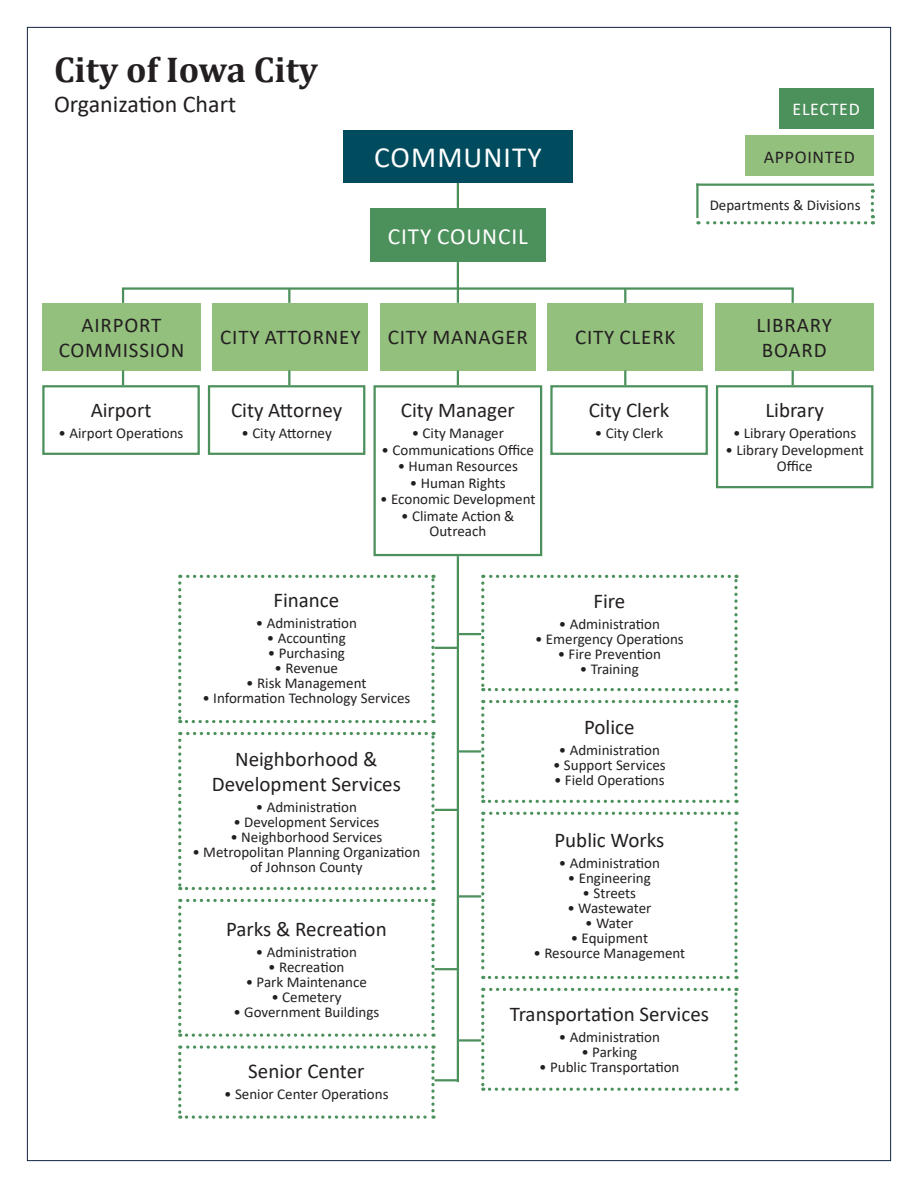
<style>
.page{position:relative;width:918px;height:1188px;background:#fff}
.page>*{position:absolute;margin:0;border:0;box-sizing:border-box;transform-origin:0 0}
.t1{font:700 36px "Cambria";color:#231f20}
.t2{font:29.4px "Calibri";letter-spacing:.035em;color:#fff}
.t3{font:24px "Calibri";color:#231f20}
.t4{font:23.25px "Calibri";letter-spacing:.04em;color:#fff}
.t5{font:21px/25.2px "Calibri";color:#231f20;text-align:center}
.t6{font:21px/25.2px "Calibri";letter-spacing:.04em;color:#231f20;text-align:center}
.t7{font:18px "Calibri";letter-spacing:.035em;color:#231f20}
.t8{font:18px "Calibri";letter-spacing:.035em;color:#fff}
.t9{font:15px/15px "Calibri";color:#231f20;text-align:center}
</style>
<div class="page">
<div style="left:779px;top:88px;width:94px;height:41px;background:#4c905c"></div>
<div style="left:745px;top:136px;width:128px;height:40px;background:#94c07e"></div>
<hr style="left:457px;top:183px;width:2px;height:25px;background:#4c905c">
<div style="left:343px;top:130px;width:230px;height:53px;background:#004c5e"></div>
<div style="left:370px;top:208px;width:176px;height:54px;background:#4c905c"></div>
<hr style="left:122px;top:287px;width:672px;height:3px;background:#4c905c">
<hr style="left:457px;top:262px;width:2px;height:41px;background:#4c905c">
<svg style="left:288px;top:289px;width:2px;height:14px"></svg>
<svg style="left:122px;top:290px;width:2px;height:13px"></svg>
<svg style="left:624px;top:290px;width:2px;height:13px"></svg>
<svg style="left:792px;top:289px;width:2px;height:14px"></svg>
<svg style="left:698px;top:189px;width:176px;height:35px"></svg>
<hr style="left:696px;top:184px;width:3px;height:34px;background:#4c905c">
<hr style="left:696px;top:184px;width:178px;height:2px;background:#4c905c">
<div style="left:548px;top:303px;width:155px;height:67px;background:#94c07e"></div>
<div style="left:715px;top:303px;width:158px;height:67px;background:#94c07e"></div>
<div style="left:42px;top:303px;width:159px;height:67px;background:#94c07e"></div>
<div style="left:42px;top:385px;width:158px;height:70px;border:2px solid #4c905c"></div>
<svg style="left:122px;top:370px;width:2px;height:15px"></svg>
<div style="left:213px;top:303px;width:155px;height:67px;background:#94c07e"></div>
<svg style="left:288px;top:370px;width:2px;height:15px"></svg>
<div style="left:208px;top:385px;width:157px;height:70px;border:2px solid #4c905c"></div>
<div style="left:380px;top:303px;width:156px;height:67px;background:#94c07e"></div>
<svg style="left:457px;top:370px;width:2px;height:15px"></svg>
<div style="left:374px;top:385px;width:168px;height:171px;border:2px solid #4c905c"></div>
<hr style="left:457px;top:556px;width:2px;height:526px;background:#4c905c">
<div style="left:716px;top:385px;width:157px;height:103px;border:2px solid #4c905c"></div>
<div style="left:550px;top:385px;width:158px;height:70px;border:2px solid #4c905c"></div>
<svg style="left:624px;top:370px;width:2px;height:15px"></svg>
<svg style="left:792px;top:370px;width:2px;height:15px"></svg>
<hr style="left:459px;top:633px;width:22px;height:2px;background:#4c905c">
<svg style="left:481px;top:575px;width:257px;height:116px"></svg>
<hr style="left:459px;top:895px;width:22px;height:3px;background:#4c905c">
<svg style="left:481px;top:812px;width:257px;height:167px"></svg>
<hr style="left:459px;top:1039px;width:22px;height:3px;background:#4c905c">
<svg style="left:481px;top:988px;width:257px;height:103px"></svg>
<hr style="left:459px;top:750px;width:22px;height:3px;background:#4c905c">
<svg style="left:481px;top:700px;width:257px;height:103px"></svg>
<hr style="left:435px;top:647px;width:23px;height:2px;background:#4c905c">
<svg style="left:178px;top:575px;width:257px;height:148px"></svg>
<hr style="left:435px;top:809px;width:23px;height:2px;background:#4c905c">
<svg style="left:178px;top:732px;width:257px;height:158px"></svg>
<hr style="left:435px;top:968px;width:23px;height:2px;background:#4c905c">
<svg style="left:178px;top:899px;width:257px;height:138px"></svg>
<hr style="left:435px;top:1079px;width:22px;height:2px;background:#4c905c">
<svg style="left:178px;top:1045px;width:257px;height:74px"></svg>
<h1 class="t1" style="left:54px;top:44px;width:266px">City of Iowa City</h1>
<h1 class="t3" style="left:54px;top:87px;width:184px">Organization Chart</h1>
<p class="t8" style="left:793px;top:97px;width:69px">ELECTED</p>
<h2 class="t2" style="left:374px;top:137px;width:169px">COMMUNITY</h2>
<p class="t7" style="left:764px;top:144px;width:93px">APPOINTED</p>
<p class="t9" style="left:710px;top:197px;width:152px">Departments &amp; Divisions</p>
<h3 class="t4" style="left:388px;top:220px;width:142px">CITY COUNCIL</h3>
<p class="t6" style="left:59px;top:312px;width:127px">AIRPORT<br>COMMISSION</p>
<p class="t5" style="left:91px;top:397px;width:62px">Airport</p>
<p class="t9" style="left:59px;top:426px;width:126px">• Airport Operations</p>
<p class="t6" style="left:220px;top:324px;width:142px">CITY ATTORNEY</p>
<p class="t6" style="left:388px;top:324px;width:142px">CITY MANAGER</p>
<p class="t5" style="left:231px;top:397px;width:113px">City Attorney</p>
<p class="t9" style="left:241px;top:426px;width:92px">• City Attorney</p>
<p class="t5" style="left:401px;top:397px;width:115px">City Manager</p>
<p class="t9" style="left:412px;top:426px;width:94px">• City Manager</p>
<p class="t9" style="left:382px;top:442px;width:154px">• Communications Office</p>
<p class="t9" style="left:398px;top:459px;width:122px">• Human Resources</p>
<p class="t9" style="left:410px;top:475px;width:97px">• Human Rights</p>
<p class="t9" style="left:380px;top:492px;width:157px">• Economic Development</p>
<p class="t9" style="left:401px;top:508px;width:115px">• Climate Action &amp;<br>Outreach</p>
<p class="t6" style="left:575px;top:324px;width:102px">CITY CLERK</p>
<p class="t5" style="left:589px;top:397px;width:82px">City Clerk</p>
<p class="t9" style="left:595px;top:426px;width:70px">• City Clerk</p>
<p class="t6" style="left:757px;top:312px;width:77px;text-align:left">LIBRARY<br>BOARD</p>
<p class="t5" style="left:765px;top:397px;width:60px">Library</p>
<p class="t9" style="left:733px;top:426px;width:125px">• Library Operations</p>
<p class="t9" style="left:726px;top:441px;width:140px;line-height:16.5px">• Library Development<br>Office</p>
<p class="t5" style="left:273px;top:587px;width:67px">Finance</p>
<p class="t9" style="left:256px;top:615px;width:102px">• Administration</p>
<p class="t9" style="left:267px;top:630px;width:80px">• Accounting</p>
<p class="t9" style="left:268px;top:645px;width:79px">• Purchasing</p>
<p class="t9" style="left:275px;top:660px;width:65px">• Revenue</p>
<p class="t9" style="left:246px;top:675px;width:122px">• Risk Management</p>
<p class="t9" style="left:202px;top:690px;width:210px">• Information Technology Services</p>
<p class="t5" style="left:212px;top:746px;width:191px">Neighborhood &amp;<br>Development Services</p>
<p class="t9" style="left:256px;top:799px;width:102px">• Administration</p>
<p class="t9" style="left:233px;top:814px;width:148px">• Development Services</p>
<p class="t9" style="left:230px;top:829px;width:154px">• Neighborhood Services</p>
<p class="t9" style="left:192px;top:844px;width:229px">• Metropolitan Planning Organization of Johnson County</p>
<p class="t5" style="left:226px;top:915px;width:162px">Parks &amp; Recreation</p>
<p class="t9" style="left:256px;top:944px;width:102px">• Administration</p>
<p class="t9" style="left:268px;top:959px;width:78px">• Recreation</p>
<p class="t9" style="left:246px;top:974px;width:123px">• Park Maintenance</p>
<p class="t9" style="left:271px;top:989px;width:72px">• Cemetery</p>
<p class="t9" style="left:233px;top:1004px;width:147px">• Government Buildings</p>
<p class="t5" style="left:248px;top:1058px;width:118px">Senior Center</p>
<p class="t9" style="left:224px;top:1086px;width:166px">• Senior Center Operations</p>
<p class="t5" style="left:593px;top:588px;width:33px">Fire</p>
<p class="t9" style="left:559px;top:616px;width:102px">• Administration</p>
<p class="t9" style="left:535px;top:631px;width:150px">• Emergency Operations</p>
<p class="t9" style="left:558px;top:646px;width:105px">• Fire Prevention</p>
<p class="t9" style="left:580px;top:661px;width:61px">• Training</p>
<p class="t5" style="left:584px;top:714px;width:52px">Police</p>
<p class="t9" style="left:559px;top:742px;width:102px">• Administration</p>
<p class="t9" style="left:553px;top:757px;width:114px">• Support Services</p>
<p class="t9" style="left:554px;top:772px;width:112px">• Field Operations</p>
<p class="t5" style="left:554px;top:827px;width:111px">Public Works</p>
<p class="t9" style="left:559px;top:855px;width:102px">• Administration</p>
<p class="t9" style="left:568px;top:870px;width:84px">• Engineering</p>
<p class="t9" style="left:583px;top:885px;width:55px">• Streets</p>
<p class="t9" style="left:567px;top:900px;width:85px">• Wastewater</p>
<p class="t9" style="left:585px;top:915px;width:50px">• Water</p>
<p class="t9" style="left:571px;top:930px;width:79px">• Equipment</p>
<p class="t9" style="left:534px;top:945px;width:153px">• Resource Management</p>
<p class="t5" style="left:510px;top:1000px;width:201px">Transportation Services</p>
<p class="t9" style="left:559px;top:1029px;width:102px">• Administration</p>
<p class="t9" style="left:581px;top:1044px;width:57px">• Parking</p>
<p class="t9" style="left:539px;top:1059px;width:142px">• Public Transportation</p>
</div>
